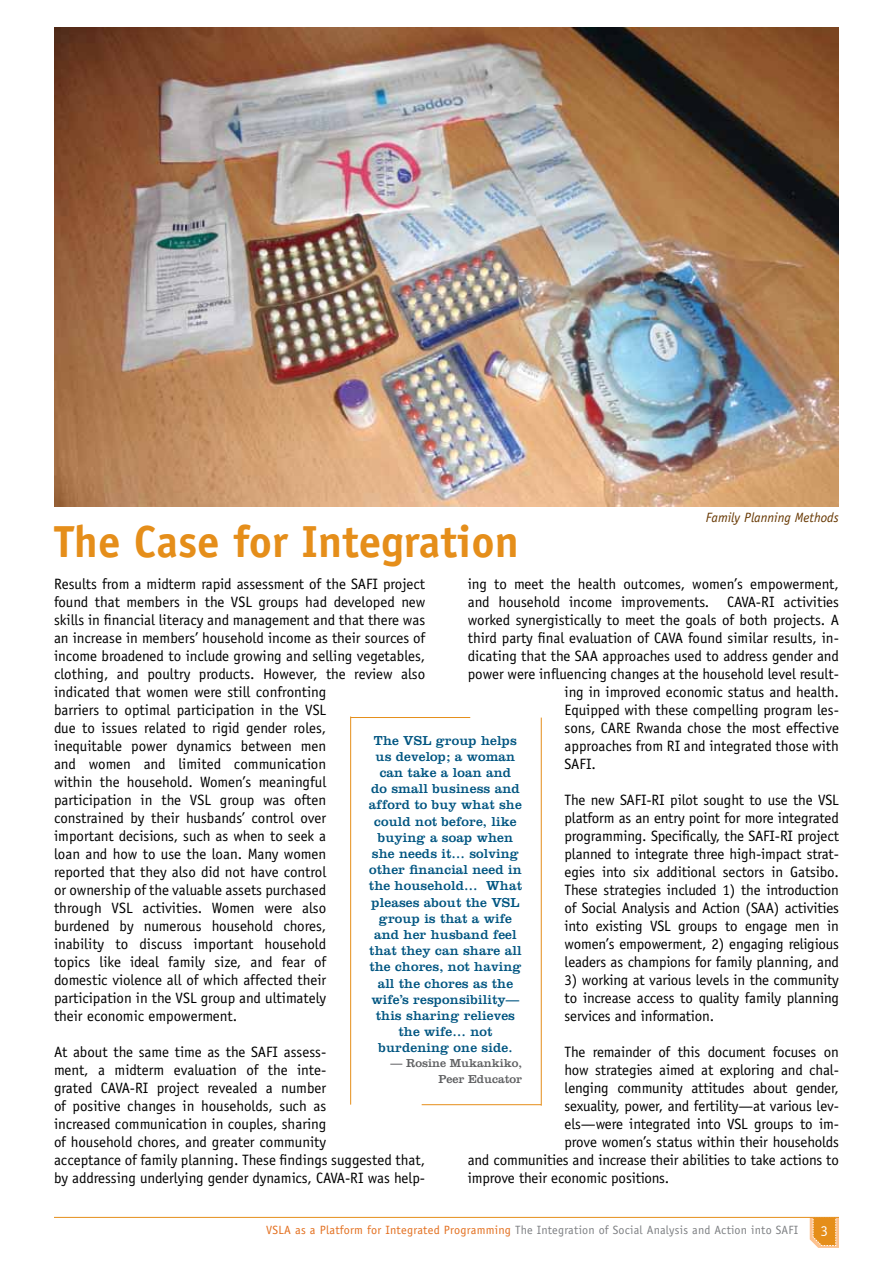
<style>
.page{position:relative;width:893px;height:1263px;background:#fff}
.page>*{position:absolute;margin:0;border:0;box-sizing:border-box;transform-origin:0 0}
.t1{font:700 45px "Officina Sans Std";color:#e58e1a}
.t2{font:15px/18px "Officina Sans Std";color:#000}
.t3{font:15px "Officina Sans ITCTT Book";color:#fff}
.t4{font:13.5px/16.2px "Clarendon LT Std";letter-spacing:.01em;color:#005581;text-align:center}
.t5{font:italic 13.5px "Officina Sans Std";color:#663700}
.t6{font:12px "Officina Sans Std";letter-spacing:.02em;color:#7e8083}
.t7{font:12px/16.2px "Clarendon LT Std";color:#5f6062;text-align:right}
.s1{color:#e36f1e}
</style>
<div class="page">
<svg style="left:810px;top:1218px;width:29px;height:30px"></svg>
<hr style="left:54px;top:1217px;width:785px;height:1px;background:#e58e1a">
<img style="left:54px;top:28px;width:785px;height:478px">
<hr style="left:351px;top:717px;width:119px;height:1px;background:#e58e1a">
<hr style="left:350px;top:716px;width:1px;height:388px;background:#e58e1a">
<hr style="left:422px;top:1104px;width:119px;height:1px;background:#e58e1a">
<hr style="left:541px;top:717px;width:1px;height:389px;background:#e58e1a">
<p class="t5" style="left:706px;top:510px;width:134px">Family Planning Methods</p>
<h1 class="t1" style="left:54px;top:513px;width:466px">The Case for Integration</h1>
<p class="t2" style="left:54px;top:575px;width:373px">Results from a midterm rapid assessment of the SAFI project found that members in the VSL groups had developed new skills in financial literacy and management and that there was an increase in members’ household income as their sources of income broadened to include growing and selling vegetables, clothing, and poultry products. However, the review also indicated that women were still confronting<br>barriers to optimal participation in the VSL<br>due to issues related to rigid gender roles,<br>inequitable power dynamics between men<br>and women and limited communication<br>within the household. Women’s meaningful<br>participation in the VSL group was often<br>constrained by their husbands’ control over<br>important decisions, such as when to seek a<br>loan and how to use the loan. Many women<br>reported that they also did not have control<br>or ownership of the valuable assets purchased<br>through VSL activities. Women were also<br>burdened by numerous household chores,<br>inability to discuss important household<br>topics like ideal family size, and fear of<br>domestic violence all of which affected their<br>participation in the VSL group and ultimately<br>their economic empowerment.</p>
<p class="t2" style="left:54px;top:1043px;width:373px">At about the same time as the SAFI assess-<br>ment, a midterm evaluation of the inte-<br>grated CAVA-RI project revealed a number<br>of positive changes in households, such as<br>increased communication in couples, sharing<br>of household chores, and greater community<br>acceptance of family planning. These findings suggested that, by addressing underlying gender dynamics, CAVA-RI was help-</p>
<p class="t2" style="left:468px;top:575px;width:373px">ing to meet the health outcomes, women’s empowerment,</p>
<p class="t2" style="left:468px;top:593px;width:373px">and household income improvements. CAVA-RI activities</p>
<p class="t2" style="left:468px;top:611px;width:373px">worked synergistically to meet the goals of both projects. A</p>
<p class="t2" style="left:468px;top:629px;width:373px">third party final evaluation of CAVA found similar results, in-</p>
<p class="t2" style="left:468px;top:647px;width:373px">dicating that the SAA approaches used to address gender and</p>
<p class="t2" style="left:468px;top:665px;width:373px">power were influencing changes at the household level result-</p>
<p class="t2" style="left:565px;top:683px;width:276px">ing in improved economic status and health.</p>
<p class="t2" style="left:565px;top:701px;width:276px">Equipped with these compelling program les-</p>
<p class="t2" style="left:565px;top:719px;width:276px">sons, CARE Rwanda chose the most effective</p>
<p class="t2" style="left:565px;top:737px;width:276px">approaches from RI and integrated those with</p>
<p class="t2" style="left:565px;top:755px;width:33px">SAFI.</p>
<p class="t2" style="left:565px;top:791px;width:276px;text-align:justify">The new SAFI-RI pilot sought to use the VSL platform as an entry point for more integrated programming. Specifically, the SAFI-RI project planned to integrate three high-impact strat&shy;egies into six additional sectors in Gatsibo.<br>These strategies included 1) the introduction of Social Analysis and Action (SAA) activities into existing VSL groups to engage men in women’s empowerment, 2) engaging religious leaders as champions for family planning, and</p>
<p class="t2" style="left:565px;top:971px;width:276px;text-align:justify">3) working at various levels in the community to increase access to quality family planning services and information.</p>
<p class="t2" style="left:565px;top:1043px;width:276px">The remainder of this document focuses on</p>
<p class="t2" style="left:565px;top:1061px;width:276px">how strategies aimed at exploring and chal-</p>
<p class="t2" style="left:565px;top:1079px;width:276px">lenging community attitudes about gender,</p>
<p class="t2" style="left:565px;top:1097px;width:276px">sexuality, power, and fertility—at various lev-</p>
<p class="t2" style="left:565px;top:1115px;width:276px">els—were integrated into VSL groups to im-</p>
<p class="t2" style="left:565px;top:1133px;width:276px">prove women’s status within their households</p>
<p class="t2" style="left:468px;top:1151px;width:373px">and communities and increase their abilities to take actions to</p>
<p class="t2" style="left:468px;top:1169px;width:203px">improve their economic positions.</p>
<p class="t4" style="left:369px;top:732px;width:154px">The VSL group helps us develop; a woman can take a loan and<br>do small business and afford to buy what she could not before, like buying a soap when she needs it… solving other financial need in the household… What pleases about the VSL group is that a wife and her husband feel that they can share all the chores, not having all the chores as the wife’s responsibility— this sharing relieves the wife… not burdening one side.</p>
<p class="t7" style="left:390px;top:1055px;width:133px">— Rosine Mukankiko,<br>Peer Educator</p>
<p class="t6" style="left:266px;top:1223px;width:534px"><span class="s1">VSLA as a Platform for Integrated Programming</span> The Integration of Social Analysis and Action into SAFI</p>
<p class="t3" style="left:821px;top:1222px;width:9px">3</p>
</div>
